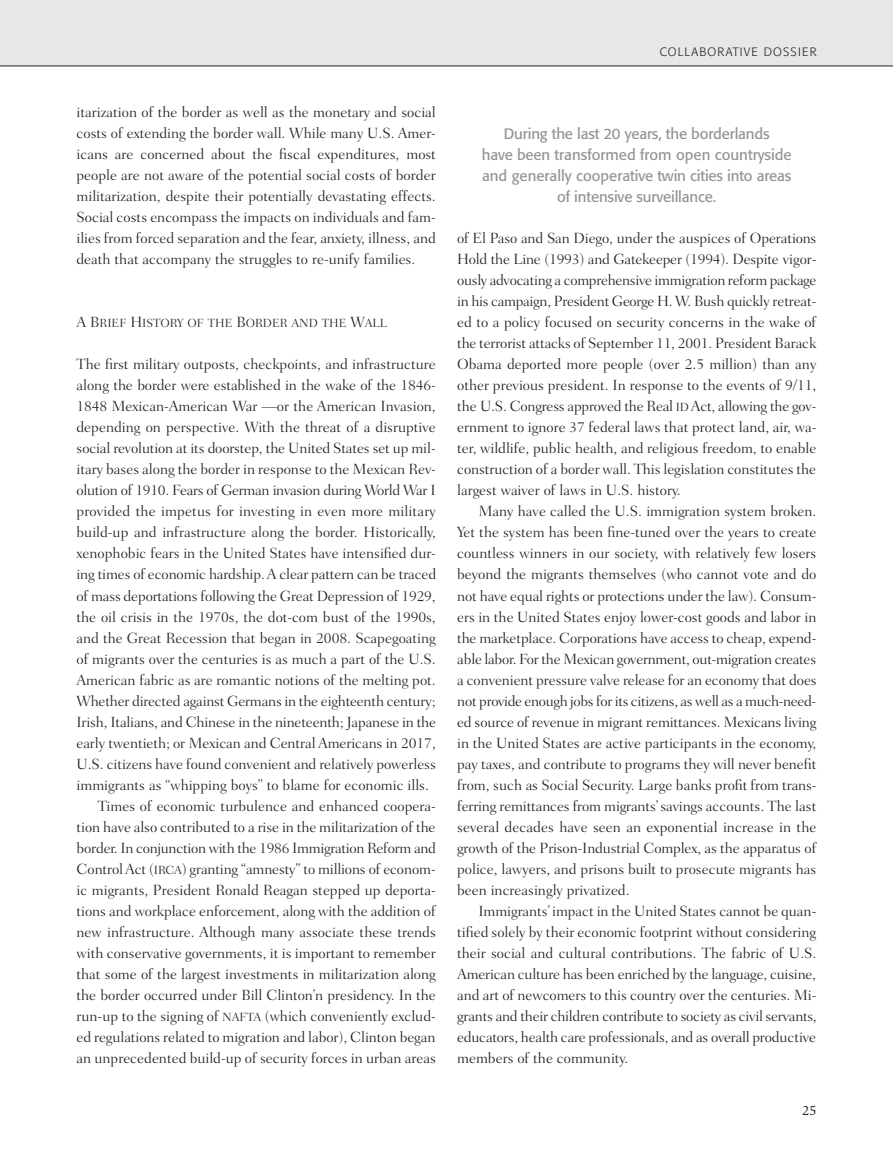
<style>
.page{position:relative;width:893px;height:1149px;background:#fff}
.page>*{position:absolute;margin:0;border:0;box-sizing:border-box;transform-origin:0 0}
.texto_2{font:300 15px/21px "Fairfield LH";color:#231f20;text-align:justify}
.balazos{font:15px "Formata";letter-spacing:-.01em;color:#939598}
.t1{font:13.5px "Slimbach";color:#231f20}
.subtítulos{font:12px "Fairfield LH Light SC800";color:#231f20}
.t2{font:300 12px "Formata";letter-spacing:.1em;color:#231f20}
.s1{font-size:15px}
.s2{font-family:"Fairfield LH Light SC800";font-weight:400;font-size:12px}
</style>
<div class="page">
<div style="left:0;top:0;width:893px;height:66px;background:#e6e7e9"></div>
<p class="texto_2" style="left:77px;top:102px;width:361px">itarization of the border as well as the monetary and social costs of extending the border wall. While many U.S. Amer&shy;icans are concerned about the fiscal expenditures, most people are not aware of the potential social costs of border militarization, despite their potentially devastating effects.<br>Social costs encompass the impacts on individuals and fam&shy;ilies from forced separation and the fear, anxiety, illness, and death that accompany the struggles to re-unify families.</p>
<p class="subtítulos" style="left:77px;top:316px;width:312px"><span class="s1">A B</span>RIEF <span class="s1">H</span>ISTORY OF THE <span class="s1">B</span>ORDER AND THE <span class="s1">W</span>ALL</p>
<p class="texto_2" style="left:77px;top:354px;width:361px">The first military outposts, checkpoints, and infrastructure along the border were established in the wake of the 1846- 1848 Mexican-American War —or the American Invasion, depending on perspective. With the threat of a disruptive social revolution at its doorstep, the United States set up mil&shy;itary bases along the border in response to the Mexican Rev&shy;olution of 1910. Fears of German invasion during World War I provided the impetus for investing in even more military build-up and infrastructure along the border. Historically, xenophobic fears in the United States have intensified dur&shy;ing times of economic hardship. A clear pattern can be traced of mass deportations following the Great Depression of 1929, the oil crisis in the 1970s, the dot-com bust of the 1990s, and the Great Recession that began in 2008. Scapegoating of migrants over the centuries is as much a part of the U.S.<br>American fabric as are romantic notions of the melting pot.<br>Whether directed against Germans in the eighteenth century; Irish, Italians, and Chinese in the nineteenth; Japanese in the early twentieth; or Mexican and Central Americans in 2017, U.S. citizens have found convenient and relatively powerless immigrants as “whipping boys” to blame for economic ills.</p>
<p class="texto_2" style="left:77px;top:795px;width:361px;text-indent:21px">Times of economic turbulence and enhanced coopera&shy;tion have also contributed to a rise in the militarization of the border. In conjunction with the 1986 Immigration Reform and Control Act (<span class="s2">IRCA</span>) granting “amnesty” to millions of econom&shy;ic migrants, President Ronald Reagan stepped up deporta&shy;tions and workplace enforcement, along with the addition of new infrastructure. Although many associate these trends with conservative governments, it is important to remember that some of the largest investments in militarization along the border occurred under Bill Clinton’n presidency. In the run-up to the signing of <span class="s2">NAFTA</span> (which conveniently exclud&shy;ed regulations related to migration and labor), Clinton began an unprecedented build-up of security forces in urban areas</p>
<p class="t2" style="left:660px;top:45px;width:158px">COLLABORATIVE DOSSIER</p>
<p class="balazos" style="left:504px;top:125px;width:267px">During the last 20 years, the borderlands</p>
<p class="balazos" style="left:482px;top:146px;width:311px">have been transformed from open countryside</p>
<p class="balazos" style="left:482px;top:167px;width:311px">and generally cooperative twin cities into areas</p>
<p class="balazos" style="left:557px;top:188px;width:161px">of intensive surveillance.</p>
<p class="texto_2" style="left:457px;top:228px;width:361px">of El Paso and San Diego, under the auspices of Operations Hold the Line (1993) and Gatekeeper (1994). Despite vigor&shy;ously advocating a comprehensive immigration reform package in his campaign, President George H. W. Bush quickly retreat&shy;ed to a policy focused on security concerns in the wake of the terrorist attacks of September 11, 2001. President Barack Obama deported more people (over 2.5 million) than any other previous president. In response to the events of 9/11, the U.S. Congress approved the Real <span class="s2">ID</span> Act, allowing the gov&shy;ernment to ignore 37 federal laws that protect land, air, wa&shy;ter, wildlife, public health, and religious freedom, to enable construction of a border wall. This legislation constitutes the largest waiver of laws in U.S. history.</p>
<p class="texto_2" style="left:457px;top:501px;width:361px;text-align:left;text-indent:21px">Many have called the U.S. immigration system broken.<br>Yet the system has been fine-tuned over the years to create countless winners in our society, with relatively few losers beyond the migrants themselves (who cannot vote and do not have equal rights or protections under the law). Consum&shy;ers in the United States enjoy lower-cost goods and labor in the marketplace. Corporations have access to cheap, expend&shy;able labor. For the Mexican government, out-migration creates a convenient pressure valve release for an economy that does not provide enough jobs for its citizens, as well as a much-need&shy;ed source of revenue in migrant remittances. Mexicans living in the United States are active participants in the economy, pay taxes, and contribute to programs they will never benefit from, such as Social Security. Large banks profit from trans&shy;ferring remittances from migrants’ savings accounts. The last several decades have seen an exponential increase in the growth of the Prison-Industrial Complex, as the apparatus of police, lawyers, and prisons built to prosecute migrants has been increasingly privatized.</p>
<p class="texto_2" style="left:457px;top:900px;width:361px;text-indent:21px">Immigrants’ impact in the United States cannot be quan&shy;tified solely by their economic footprint without considering their social and cultural contributions. The fabric of U.S.<br>American culture has been enriched by the language, cuisine, and art of newcomers to this country over the centuries. Mi&shy;grants and their children contribute to society as civil servants, educators, health care professionals, and as overall productive members of the community.</p>
<p class="t1" style="left:802px;top:1102px;width:15px">25</p>
</div>
